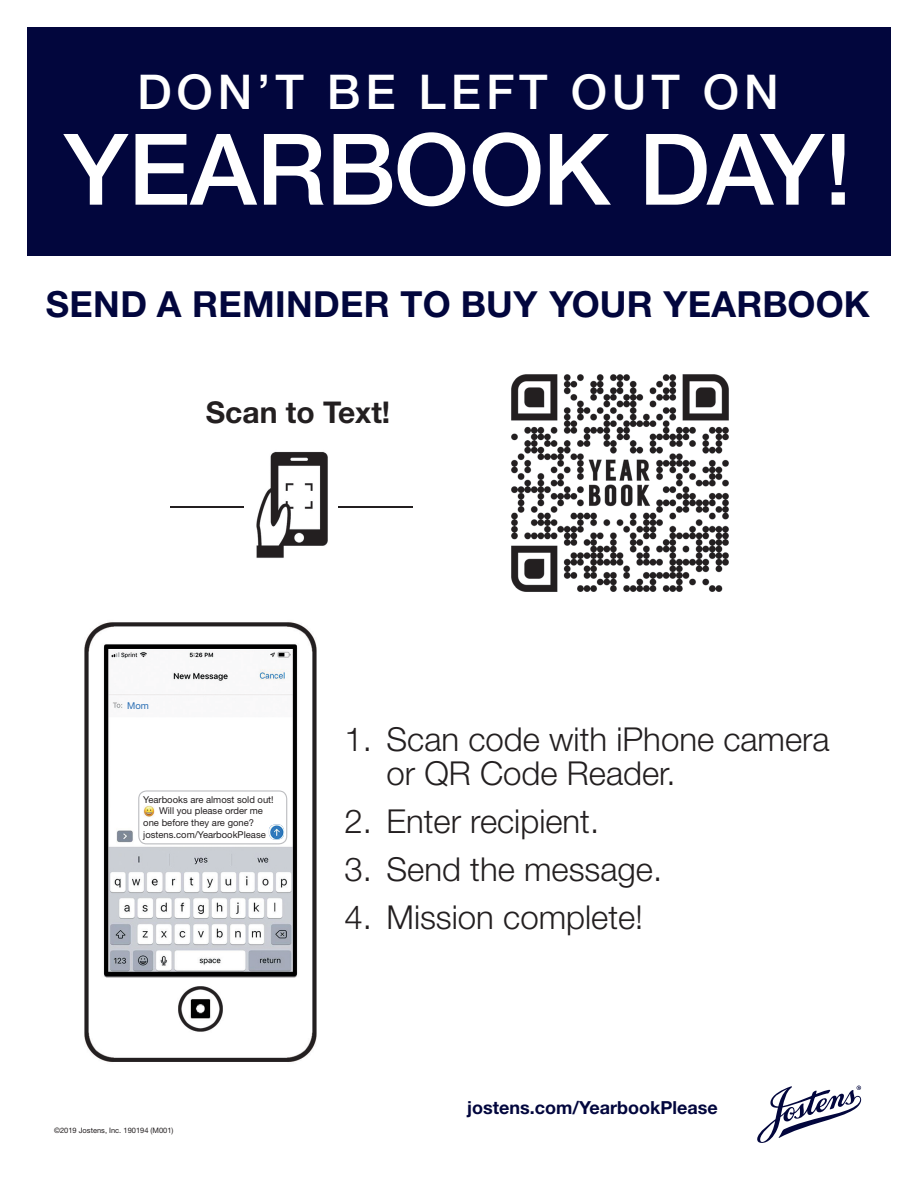
<style>
.page{position:relative;width:918px;height:1188px;background:#fff}
.page>*{position:absolute;margin:0;border:0;box-sizing:border-box;transform-origin:0 0}
.t1{font:500 99px "Helvetica Neue LT Std";color:#fff}
.t2{font:500 48px "Helvetica Neue LT Std";letter-spacing:.1em;color:#fff}
.t3{font:700 36px "Helvetica Neue LT Std";letter-spacing:.01em;color:#02063d}
.t4{font:300 33px/34.5px "Helvetica Neue LT Std";color:#231f20}
.t5{font:700 30px "Helvetica Neue LT Std";color:#231f20}
.t6{font:700 18px "Helvetica Neue LT Std";color:#02063d}
.t7{font:9.45px "Helvetica Neue LT Std";color:#231f20}
.t8{font:9.45px "Helvetica Neue LT Std";color:#286db3}
.t9{font:7.5px "Helvetica Neue LT Std";color:#231f20}
</style>
<div class="page">
<div style="left:27px;top:27px;width:864px;height:229px;background:#02063d"></div>
<img style="left:511px;top:374px;width:218px;height:218px">
<svg style="left:757px;top:1086px;width:104px;height:57px"></svg>
<hr style="left:170px;top:506px;width:243px;height:2px;background:#231f20">
<img style="left:245px;top:451px;width:93px;height:107px">
<img style="left:84px;top:622px;width:233px;height:440px">
<svg style="left:138px;top:790px;width:149px;height:54px"></svg>
<img style="left:269px;top:824px;width:15px;height:16px">
<h2 class="t2" style="left:137px;top:63px;width:643px">DON’T BE LEFT OUT ON</h2>
<h1 class="t1" style="left:64px;top:110px;width:790px">YEARBOOK DAY!</h1>
<p class="t3" style="left:46px;top:282px;width:826px">SEND A REMINDER TO BUY YOUR YEARBOOK</p>
<p class="t5" style="left:206px;top:394px;width:186px">Scan to Text!</p>
<p class="t8" style="left:127px;top:700px;width:23px">Mom</p>
<p class="t7" style="left:143px;top:794px;width:132px">Yearbooks are almost sold out!</p>
<p class="t7" style="left:159px;top:805px;width:105px">Will you please order me</p>
<p class="t7" style="left:143px;top:817px;width:112px">one before they are gone?</p>
<p class="t7" style="left:143px;top:829px;width:124px">jostens.com/YearbookPlease</p>
<p class="t9" style="left:54px;top:1126px;width:121px">©2019 Jostens, Inc. 190194 (M001)</p>
<p class="t4" style="left:387px;top:721px;width:445px;text-indent:-42px">1. Scan code with iPhone camera or QR Code Reader.</p>
<p class="t4" style="left:345px;top:804px;width:256px">2. Enter recipient.</p>
<p class="t4" style="left:345px;top:852px;width:319px">3. Send the message.</p>
<p class="t4" style="left:345px;top:900px;width:300px">4. Mission complete!</p>
<p class="t6" style="left:467px;top:1097px;width:252px">jostens.com/YearbookPlease</p>
</div>
